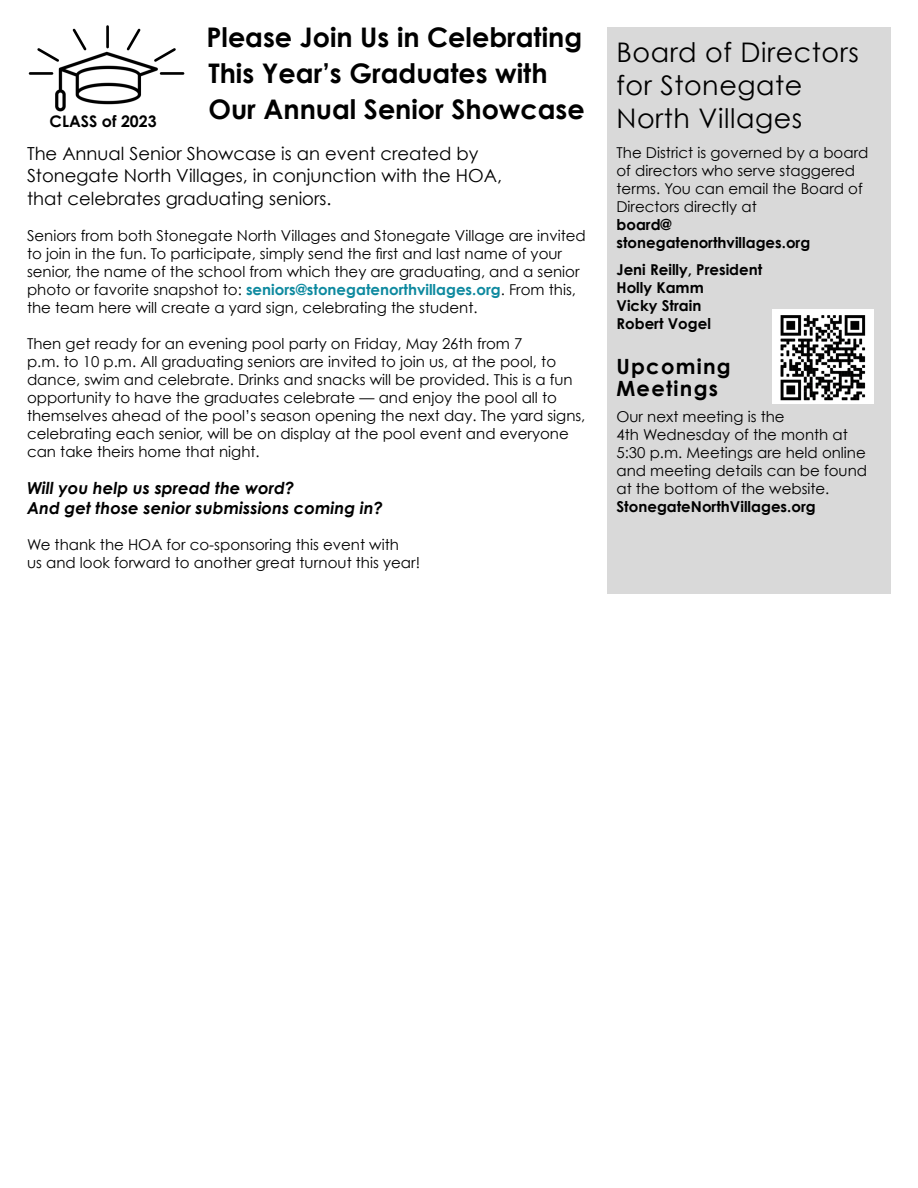
<style>
.page{position:relative;width:918px;height:1188px;background:#fff}
.page>*{position:absolute;margin:0;border:0;box-sizing:border-box;transform-origin:0 0}
.t1{font:700 27px "Century Gothic";color:#000}
.t2{font:27px/33px "Century Gothic";letter-spacing:.02em;color:#000}
.t3{font:700 21px "Century Gothic";letter-spacing:.06em;color:#000}
.t4{font:18px "Century Gothic";color:#000}
.t5{font:italic 700 16.5px "Century Gothic";color:#000}
.t6{font:700 15.9px "Century Gothic Pro";color:#000}
.t7{font:15px/18px "Century Gothic";color:#000}
.t8{font:700 15px "Century Gothic";color:#000}
.s1{font-weight:700;color:#0d899f}
.s2{font-weight:700}
</style>
<div class="page">
<img style="left:52px;top:25px;width:109px;height:87px">
<svg style="left:70px;top:26px;width:19px;height:27px"></svg>
<svg style="left:124px;top:26px;width:19px;height:27px"></svg>
<svg style="left:37px;top:46px;width:24px;height:18px"></svg>
<svg style="left:152px;top:46px;width:24px;height:18px"></svg>
<hr style="left:30px;top:72px;width:22px;height:3px;background:#000">
<hr style="left:161px;top:72px;width:22px;height:3px;background:#000">
<hr style="left:106px;top:27px;width:3px;height:20px;background:#000">
<div style="left:608px;top:27px;width:283px;height:567px;background:#d9d9d9"></div>
<img style="left:772px;top:309px;width:101px;height:95px">
<p class="t1" style="left:206px;top:17px;width:377px">Please Join Us in Celebrating</p>
<p class="t1" style="left:208px;top:53px;width:341px">This Year’s Graduates with</p>
<p class="t1" style="left:208px;top:89px;width:378px">Our Annual Senior Showcase</p>
<p class="t4" style="left:27px;top:141px;width:453px">The Annual Senior Showcase is an event created by</p>
<p class="t4" style="left:27px;top:163px;width:477px">Stonegate North Villages, in conjunction with the HOA,</p>
<p class="t4" style="left:27px;top:186px;width:306px">that celebrates graduating seniors.</p>
<p class="t7" style="left:27px;top:226px;width:560px">Seniors from both Stonegate North Villages and Stonegate Village are invited to join in the fun. To participate, simply send the first and last name of your senior, the name of the school from which they are graduating, and a senior photo or favorite snapshot to: <span class="s1">seniors@stonegatenorthvillages.org</span>. From this, the team here will create a yard sign, celebrating the student.</p>
<p class="t7" style="left:27px;top:334px;width:560px">Then get ready for an evening pool party on Friday, May 26th from 7<br>p.m. to 10 p.m. All graduating seniors are invited to join us, at the pool, to dance, swim and celebrate. Drinks and snacks will be provided. This is a fun opportunity to have the graduates celebrate — and enjoy the pool all to themselves ahead of the pool’s season opening the next day. The yard signs, celebrating each senior, will be on display at the pool event and everyone can take theirs home that night.</p>
<p class="t5" style="left:27px;top:476px;width:269px">Will you help us spread the word?</p>
<p class="t5" style="left:27px;top:495px;width:358px">And get those senior submissions coming in?</p>
<p class="t7" style="left:27px;top:535px;width:374px">We thank the HOA for co-sponsoring this event with</p>
<p class="t7" style="left:27px;top:553px;width:395px">us and look forward to another great turnout this year!</p>
<p class="t6" style="left:50px;top:111px;width:109px">CLASS of 2023</p>
<p class="t2" style="left:616px;top:35px;width:244px">Board of Directors for Stonegate<br>North Villages</p>
<p class="t7" style="left:616px;top:143px;width:253px">The District is governed by a board of directors who serve staggered terms. You can email the Board of<br>Directors directly at</p>
<p class="t8" style="left:616px;top:213px;width:57px">board@</p>
<p class="t8" style="left:616px;top:231px;width:195px">stonegatenorthvillages.org</p>
<p class="t8" style="left:616px;top:258px;width:147px">Jeni Reilly, President</p>
<p class="t8" style="left:616px;top:276px;width:89px">Holly Kamm</p>
<p class="t8" style="left:616px;top:294px;width:86px">Vicky Strain</p>
<p class="t8" style="left:616px;top:312px;width:96px">Robert Vogel</p>
<p class="t3" style="left:616px;top:350px;width:116px">Upcoming</p>
<p class="t3" style="left:616px;top:373px;width:103px">Meetings</p>
<p class="t7" style="left:616px;top:407px;width:170px">Our next meeting is the</p>
<p class="t7" style="left:616px;top:425px;width:252px">4th Wednesday of the month at<br>5:30 p.m. Meetings are held online and meeting details can be found at the bottom of the website.<br><span class="s2">StonegateNorthVillages.org</span></p>
</div>
